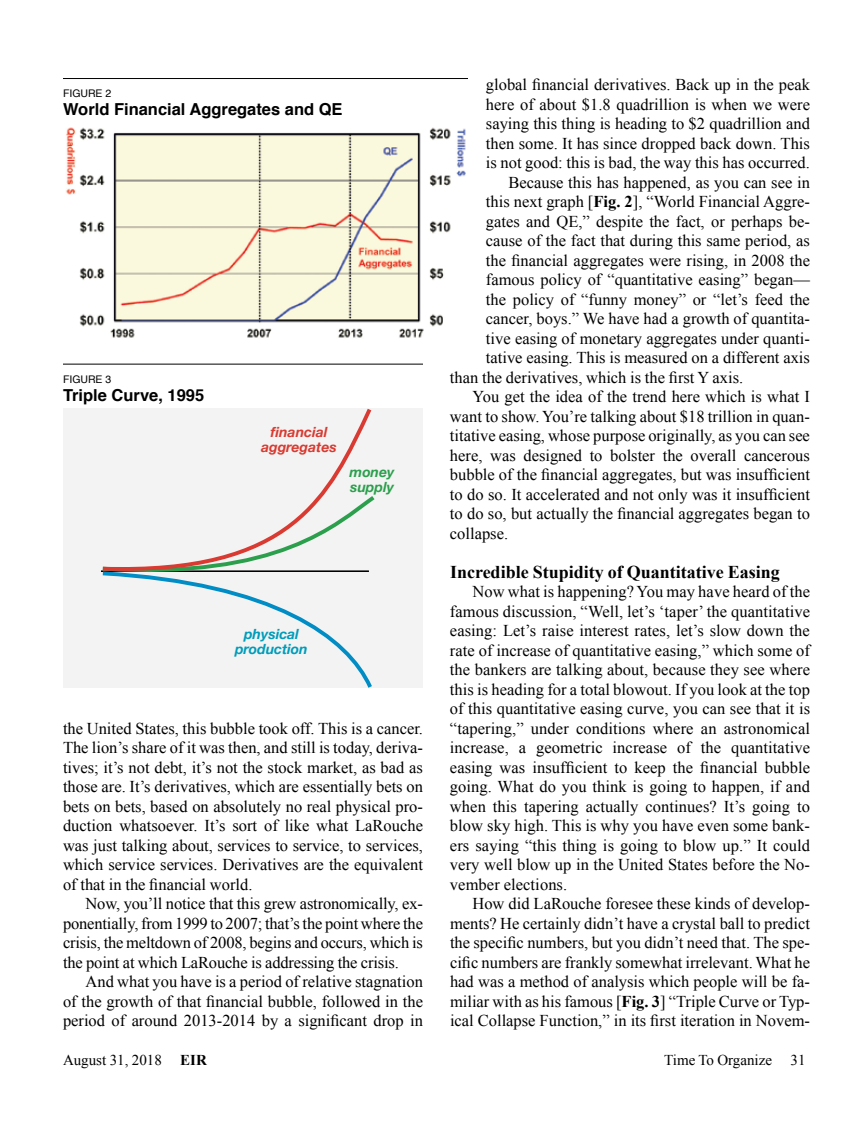
<style>
.page{position:relative;width:864px;height:1134px;background:#fff}
.page>*{position:absolute;margin:0;border:0;box-sizing:border-box;transform-origin:0 0}
.t1{font:700 18px "Times New Roman";color:#000}
.t2{font:16.5px/19.5px "Times New Roman";color:#000;text-align:justify}
.t3{font:700 16.5px "Helvetica";color:#000}
.t4{font:15px "Times New Roman";color:#000}
.t5{font:italic 700 14.1px/14.9px "Helvetica Neue";color:#d93a31;text-align:center}
.t6{font:italic 700 14.1px/14.9px "Helvetica Neue";color:#009cbb;text-align:center}
.t7{font:italic 700 14.1px/14.9px "Helvetica Neue";color:#2c9f4d}
.t8{font:10.5px "Helvetica";color:#000}
.s1{font-weight:700}
</style>
<div class="page">
<img style="left:66px;top:127px;width:400px;height:211px">
<hr style="left:63px;top:78px;width:405px;height:1px;background:#000">
<div style="left:63px;top:408px;width:360px;height:279px;background:#f2f3f2"></div>
<svg style="left:99px;top:574px;width:280px;height:114px"></svg>
<svg style="left:101px;top:408px;width:274px;height:166px"></svg>
<hr style="left:63px;top:364px;width:360px;height:1px;background:#000">
<p class="t8" style="left:63px;top:85px;width:50px">FIGURE 2</p>
<p class="t3" style="left:63px;top:96px;width:281px">World Financial Aggregates and QE</p>
<p class="t8" style="left:63px;top:371px;width:50px">FIGURE 3</p>
<p class="t3" style="left:63px;top:381px;width:143px">Triple Curve, 1995</p>
<p class="t5" style="left:261px;top:424px;width:77px">financial aggregates</p>
<p class="t7" style="left:350px;top:465px;width:46px">money supply</p>
<p class="t6" style="left:235px;top:626px;width:74px">physical production</p>
<p class="t2" style="left:63px;top:718px;width:362px">the United States, this bubble took off. This is a cancer.<br>The lion’s share of it was then, and still is today, deriva&shy;tives; it’s not debt, it’s not the stock market, as bad as those are. It’s derivatives, which are essentially bets on bets on bets, based on absolutely no real physical pro&shy;duction whatsoever. It’s sort of like what LaRouche was just talking about, services to service, to services, which service services. Derivatives are the equivalent of that in the financial world.</p>
<p class="t2" style="left:63px;top:894px;width:362px;text-indent:23px">Now, you’ll notice that this grew astronomically, ex&shy;ponentially, from 1999 to 2007; that’s the point where the crisis, the meltdown of 2008, begins and occurs, which is the point at which LaRouche is addressing the crisis.</p>
<p class="t2" style="left:63px;top:972px;width:362px;text-indent:23px">And what you have is a period of relative stagnation of the growth of that financial bubble, followed in the period of around 2013-2014 by a significant drop in</p>
<p class="t2" style="left:486px;top:75px;width:326px">global financial derivatives. Back up in the peak</p>
<p class="t2" style="left:486px;top:94px;width:326px">here of about $1.8 quadrillion is when we were</p>
<p class="t2" style="left:486px;top:114px;width:325px">saying this thing is heading to $2 quadrillion and</p>
<p class="t2" style="left:486px;top:133px;width:325px">then some. It has since dropped back down. This</p>
<p class="t2" style="left:486px;top:153px;width:325px">is not good: this is bad, the way this has occurred.</p>
<p class="t2" style="left:508px;top:172px;width:303px">Because this has happened, as you can see in</p>
<p class="t2" style="left:486px;top:192px;width:326px">this next graph [<span class="s1">Fig. 2</span>], “World Financial Aggre-</p>
<p class="t2" style="left:486px;top:211px;width:326px">gates and QE,” despite the fact, or perhaps be-</p>
<p class="t2" style="left:486px;top:231px;width:325px">cause of the fact that during this same period, as</p>
<p class="t2" style="left:486px;top:250px;width:326px">the financial aggregates were rising, in 2008 the</p>
<p class="t2" style="left:486px;top:270px;width:325px">famous policy of “quantitative easing” began—</p>
<p class="t2" style="left:486px;top:289px;width:325px">the policy of “funny money” or “let’s feed the</p>
<p class="t2" style="left:486px;top:309px;width:325px">cancer, boys.” We have had a growth of quantita-</p>
<p class="t2" style="left:486px;top:328px;width:325px">tive easing of monetary aggregates under quanti-</p>
<p class="t2" style="left:486px;top:348px;width:325px">tative easing. This is measured on a different axis</p>
<p class="t2" style="left:450px;top:367px;width:295px">than the derivatives, which is the first Y axis.</p>
<p class="t2" style="left:472px;top:387px;width:339px">You get the idea of the trend here which is what I</p>
<p class="t2" style="left:450px;top:406px;width:361px">want to show. You’re talking about $18 trillion in quan-</p>
<p class="t2" style="left:450px;top:426px;width:361px">titative easing, whose purpose originally, as you can see</p>
<p class="t2" style="left:450px;top:445px;width:361px">here, was designed to bolster the overall cancerous</p>
<p class="t2" style="left:450px;top:465px;width:361px">bubble of the financial aggregates, but was insufficient</p>
<p class="t2" style="left:450px;top:484px;width:361px">to do so. It accelerated and not only was it insufficient</p>
<p class="t2" style="left:450px;top:504px;width:361px">to do so, but actually the financial aggregates began to</p>
<p class="t2" style="left:450px;top:523px;width:60px">collapse.</p>
<p class="t1" style="left:450px;top:559px;width:331px">Incredible Stupidity of Quantitative Easing</p>
<p class="t2" style="left:450px;top:581px;width:362px;text-indent:23px">Now what is happening? You may have heard of the famous discussion, “Well, let’s ‘taper’ the quantitative easing: Let’s raise interest rates, let’s slow down the rate of increase of quantitative easing,” which some of the bankers are talking about, because they see where this is heading for a total blowout. If you look at the top of this quantitative easing curve, you can see that it is “tapering,” under conditions where an astronomical increase, a geometric increase of the quantitative easing was insufficient to keep the financial bubble going. What do you think is going to happen, if and when this tapering actually continues? It’s going to blow sky high. This is why you have even some bank&shy;ers saying “this thing is going to blow up.” It could very well blow up in the United States before the No&shy;vember elections.</p>
<p class="t2" style="left:450px;top:894px;width:362px;text-indent:22px">How did LaRouche foresee these kinds of develop&shy;ments? He certainly didn’t have a crystal ball to predict the specific numbers, but you didn’t need that. The spe&shy;cific numbers are frankly somewhat irrelevant. What he had was a method of analysis which people will be fa&shy;miliar with as his famous [<span class="s1">Fig. 3</span>] “Triple Curve or Typ&shy;ical Collapse Function,” in its first iteration in Novem-</p>
<p class="t4" style="left:63px;top:1050px;width:145px">August 31, 2018 <span class="s1">EIR</span></p>
<p class="t4" style="left:664px;top:1050px;width:143px">Time To Organize 31</p>
</div>
